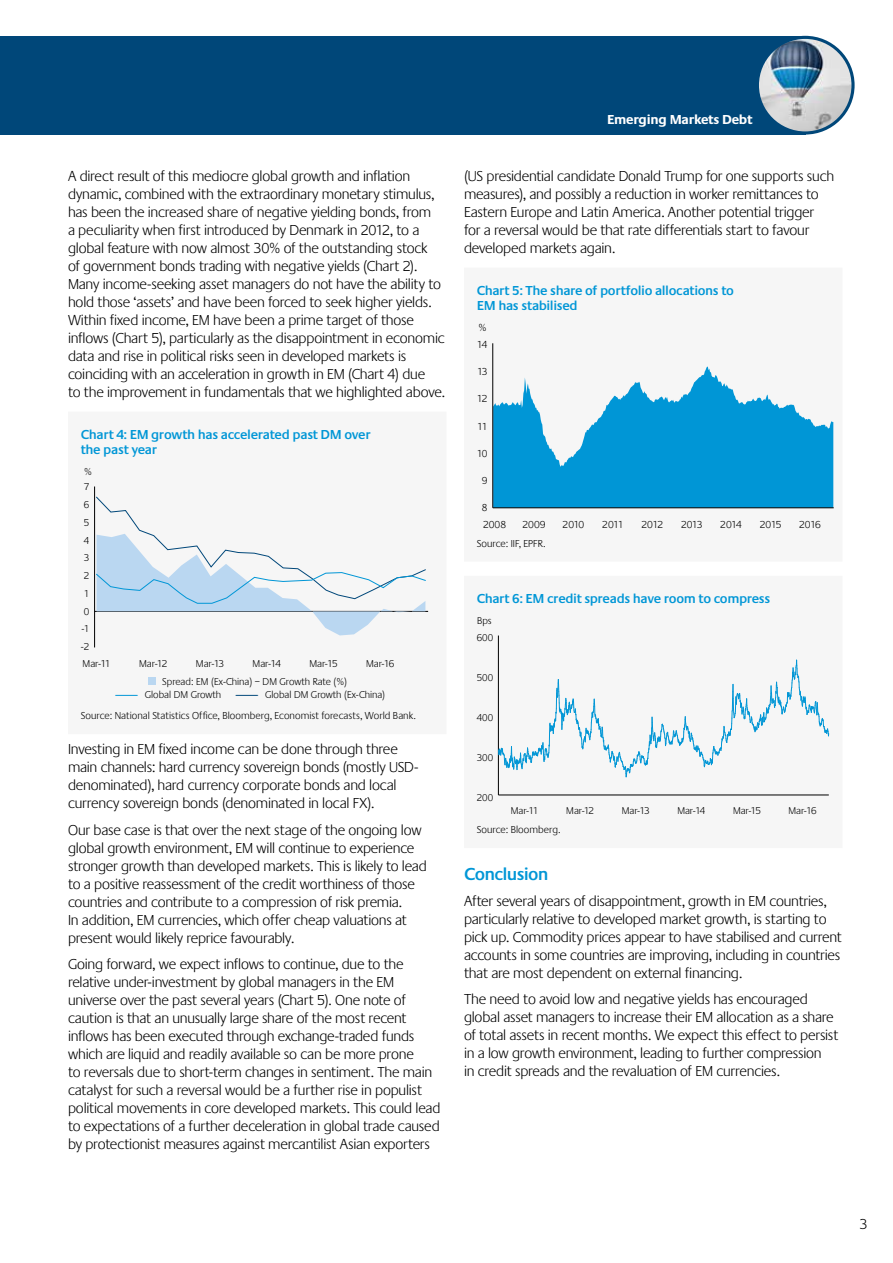
<style>
.page{position:relative;width:893px;height:1263px;background:#fff}
.page>*{position:absolute;margin:0;border:0;box-sizing:border-box;transform-origin:0 0}
.t1{font:600 18px "Praxis EF";letter-spacing:-.04em;color:#0096d6}
.t2{font:300 15px/18px "Praxis EF";letter-spacing:-.015em;color:#000}
.t3{font:600 13.5px/15px "Praxis EF";letter-spacing:-.025em;color:#0096d6}
.t4{font:700 13.5px "Praxis EF";letter-spacing:-.02em;color:#fff}
.t5{font:300 10.5px "Praxis EF";letter-spacing:.005em;color:#000}
.t6{font:300 10.35px "Praxis EF";color:#000}
.t7{font:300 10.2px "Praxis EF";color:#000}
.s1{font-weight:600;color:#0096d6}
.s2{font-weight:600;color:#004779}
</style>
<div class="page">
<div style="left:0;top:36px;width:805px;height:99px;background:#004779"></div>
<img style="left:760px;top:37px;width:93px;height:94px">
<div style="left:756px;top:36px;width:99px;height:99px;border:3px solid #004779;border-radius:50%"></div>
<hr style="left:95px;top:611px;width:333px;height:1px;background:#000">
<hr style="left:94px;top:486px;width:1px;height:161px;background:#000">
<svg style="left:95px;top:496px;width:331px;height:139px"></svg>
<div style="left:148px;top:677px;width:7px;height:8px;background:#bad7f1"></div>
<div style="left:492px;top:343px;width:342px;height:166px;background:#f6f6f6"></div>
<svg style="left:493px;top:367px;width:340px;height:140px;fill:#0096d6"></svg>
<hr style="left:493px;top:507px;width:341px;height:1px;background:#000">
<hr style="left:492px;top:343px;width:1px;height:165px;background:#000">
<div style="left:497px;top:635px;width:333px;height:160px;background:#f6f6f6"></div>
<hr style="left:498px;top:795px;width:331px;height:1px;background:#000">
<hr style="left:498px;top:635px;width:1px;height:160px;background:#000">
<svg style="left:498px;top:660px;width:331px;height:117px"></svg>
<p class="t2" style="left:68px;top:168px;width:379px">A direct result of this mediocre global growth and inflation dynamic, combined with the extraordinary monetary stimulus, has been the increased share of negative yielding bonds, from<br>a peculiarity when first introduced by Denmark in 2012, to a global feature with now almost 30% of the outstanding stock<br>of government bonds trading with negative yields (Chart 2).<br>Many income-seeking asset managers do not have the ability to hold those ‘assets’ and have been forced to seek higher yields.<br>Within fixed income, EM have been a prime target of those inflows (Chart 5), particularly as the disappointment in economic data and rise in political risks seen in developed markets is coinciding with an acceleration in growth in EM (Chart 4) due<br>to the improvement in fundamentals that we highlighted above.</p>
<p class="t3" style="left:81px;top:427px;width:291px">Chart 4: EM growth has accelerated past DM over the past year</p>
<p class="t6" style="left:84px;top:466px;width:9px">%</p>
<p class="t6" style="left:84px;top:481px;width:7px">7</p>
<p class="t6" style="left:84px;top:499px;width:7px">6</p>
<p class="t6" style="left:84px;top:517px;width:7px">5</p>
<p class="t6" style="left:84px;top:535px;width:7px">4</p>
<p class="t6" style="left:84px;top:552px;width:7px">3</p>
<p class="t6" style="left:84px;top:570px;width:7px">2</p>
<p class="t6" style="left:84px;top:588px;width:7px">1</p>
<p class="t6" style="left:84px;top:606px;width:7px">0</p>
<p class="t6" style="left:82px;top:624px;width:9px">-1</p>
<p class="t6" style="left:81px;top:641px;width:10px">-2</p>
<p class="t6" style="left:83px;top:658px;width:29px">Mar-11</p>
<p class="t6" style="left:139px;top:658px;width:30px">Mar-12</p>
<p class="t6" style="left:196px;top:658px;width:30px">Mar-13</p>
<p class="t6" style="left:253px;top:658px;width:30px">Mar-14</p>
<p class="t6" style="left:309px;top:658px;width:30px">Mar-15</p>
<p class="t6" style="left:366px;top:658px;width:30px">Mar-16</p>
<p class="t6" style="left:162px;top:676px;width:186px">Spread: EM (Ex-China) – DM Growth Rate (%)</p>
<p class="t6" style="left:111px;top:689px;width:275px"><span class="s1">—</span> Global DM Growth <span class="s2">—</span> Global DM Growth (Ex-China)</p>
<p class="t5" style="left:81px;top:710px;width:337px">Source: National Statistics Office, Bloomberg, Economist forecasts, World Bank.</p>
<p class="t2" style="left:68px;top:741px;width:352px">Investing in EM fixed income can be done through three main channels: hard currency sovereign bonds (mostly USD&shy;denominated), hard currency corporate bonds and local currency sovereign bonds (denominated in local FX).</p>
<p class="t2" style="left:68px;top:821px;width:360px">Our base case is that over the next stage of the ongoing low global growth environment, EM will continue to experience stronger growth than developed markets. This is likely to lead to a positive reassessment of the credit worthiness of those countries and contribute to a compression of risk premia.<br>In addition, EM currencies, which offer cheap valuations at present would likely reprice favourably.</p>
<p class="t2" style="left:68px;top:955px;width:374px">Going forward, we expect inflows to continue, due to the relative under-investment by global managers in the EM universe over the past several years (Chart 5). One note of caution is that an unusually large share of the most recent inflows has been executed through exchange-traded funds which are liquid and readily available so can be more prone<br>to reversals due to short-term changes in sentiment. The main catalyst for such a reversal would be a further rise in populist political movements in core developed markets. This could lead to expectations of a further deceleration in global trade caused by protectionist measures against mercantilist Asian exporters</p>
<p class="t4" style="left:607px;top:112px;width:147px">Emerging Markets Debt</p>
<p class="t2" style="left:464px;top:168px;width:372px">(US presidential candidate Donald Trump for one supports such measures), and possibly a reduction in worker remittances to Eastern Europe and Latin America. Another potential trigger for a reversal would be that rate differentials start to favour developed markets again.</p>
<p class="t3" style="left:477px;top:283px;width:259px">Chart 5: The share of portfolio allocations to<br>EM has stabilised</p>
<p class="t5" style="left:478px;top:322px;width:10px">%</p>
<p class="t5" style="left:477px;top:339px;width:12px">14</p>
<p class="t5" style="left:477px;top:366px;width:12px">13</p>
<p class="t5" style="left:477px;top:393px;width:12px">12</p>
<p class="t5" style="left:477px;top:420px;width:12px">11</p>
<p class="t5" style="left:477px;top:448px;width:12px">10</p>
<p class="t5" style="left:482px;top:475px;width:7px">9</p>
<p class="t5" style="left:482px;top:502px;width:7px">8</p>
<p class="t5" style="left:483px;top:519px;width:25px">2008</p>
<p class="t5" style="left:523px;top:519px;width:25px">2009</p>
<p class="t5" style="left:477px;top:538px;width:70px">Source: IIF, EPFR.</p>
<p class="t5" style="left:563px;top:519px;width:23px">2010</p>
<p class="t5" style="left:602px;top:519px;width:23px">2011</p>
<p class="t5" style="left:641px;top:519px;width:23px">2012</p>
<p class="t5" style="left:681px;top:519px;width:23px">2013</p>
<p class="t5" style="left:720px;top:519px;width:23px">2014</p>
<p class="t5" style="left:760px;top:519px;width:23px">2015</p>
<p class="t5" style="left:799px;top:519px;width:23px">2016</p>
<p class="t3" style="left:477px;top:591px;width:295px">Chart 6: EM credit spreads have room to compress</p>
<p class="t7" style="left:477px;top:615px;width:16px">Bps</p>
<p class="t7" style="left:477px;top:632px;width:18px">600</p>
<p class="t7" style="left:477px;top:672px;width:18px">500</p>
<p class="t7" style="left:477px;top:712px;width:18px">400</p>
<p class="t7" style="left:477px;top:752px;width:18px">300</p>
<p class="t7" style="left:477px;top:792px;width:18px">200</p>
<p class="t7" style="left:511px;top:805px;width:29px">Mar-11</p>
<p class="t7" style="left:566px;top:805px;width:29px">Mar-12</p>
<p class="t7" style="left:622px;top:805px;width:29px">Mar-13</p>
<p class="t7" style="left:677px;top:805px;width:30px">Mar-14</p>
<p class="t7" style="left:733px;top:805px;width:29px">Mar-15</p>
<p class="t7" style="left:789px;top:805px;width:30px">Mar-16</p>
<p class="t5" style="left:477px;top:824px;width:85px">Source: Bloomberg.</p>
<p class="t1" style="left:464px;top:864px;width:86px">Conclusion</p>
<p class="t2" style="left:464px;top:892px;width:379px">After several years of disappointment, growth in EM countries, particularly relative to developed market growth, is starting to pick up. Commodity prices appear to have stabilised and current accounts in some countries are improving, including in countries that are most dependent on external financing.</p>
<p class="t2" style="left:464px;top:990px;width:376px">The need to avoid low and negative yields has encouraged global asset managers to increase their EM allocation as a share of total assets in recent months. We expect this effect to persist in a low growth environment, leading to further compression<br>in credit spreads and the revaluation of EM currencies.</p>
<p class="t2" style="left:859px;top:1215px;width:10px">3</p>
</div>
